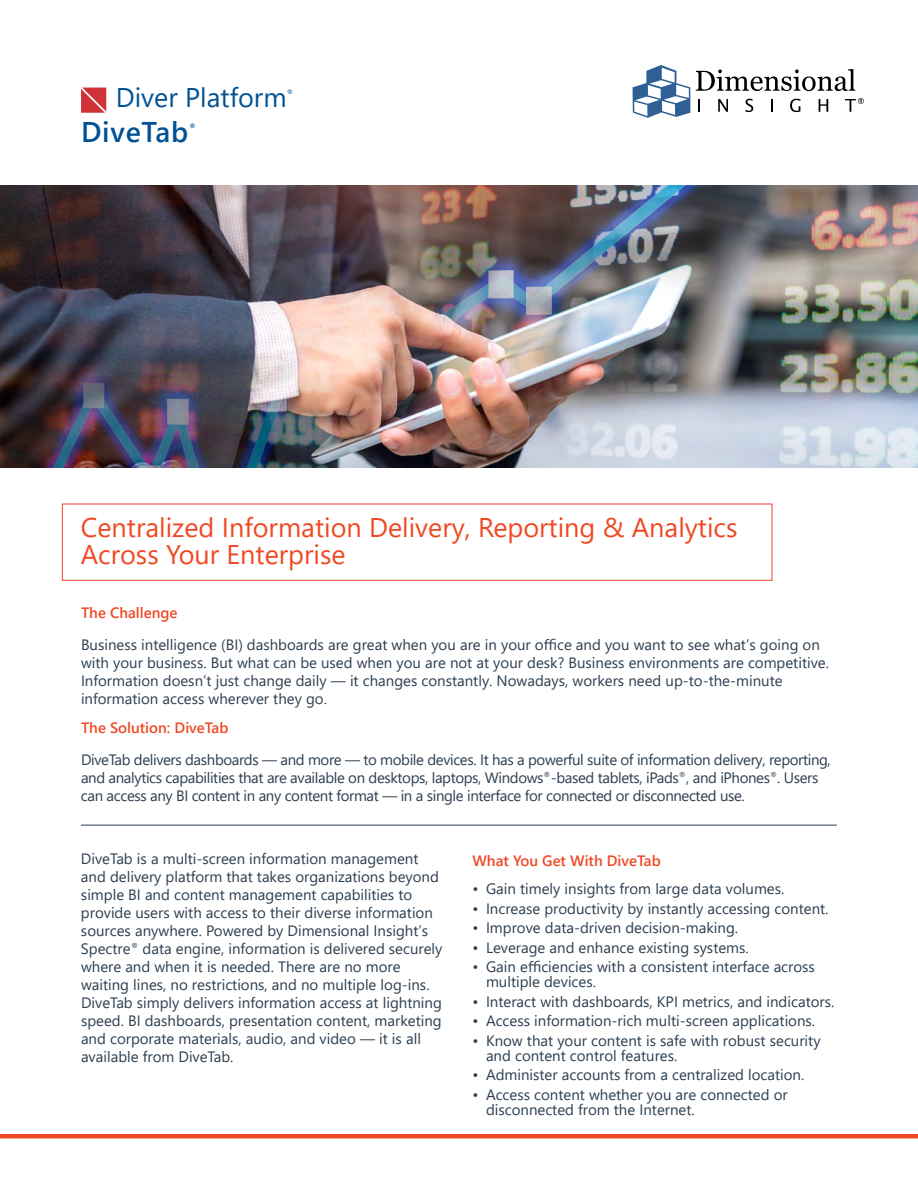
<style>
.page{position:relative;width:918px;height:1188px;background:#fff}
.page>*{position:absolute;margin:0;border:0;box-sizing:border-box;transform-origin:0 0}
.t1{font:600 28.5px "Segoe UI";letter-spacing:.03em;color:#005295}
.t2{font:27px/27px "Segoe UI";color:#ef4924}
.t3{font:27px "Segoe UI";color:#005295}
.t4{font:15px/18px "Segoe UI";color:#2c3e50}
.t5{font:15px/18px "Segoe UI";letter-spacing:-.025em;color:#2c3e50}
.t6{font:600 15px "Segoe UI";color:#ef4924}
.t7{font:600 7.8px "Segoe UI";color:#005295}
.t8{font:7.8px "Segoe UI";color:#005295}
</style>
<div class="page">
<img style="left:0;top:186px;width:918px;height:282px">
<hr style="left:0;top:1134px;width:918px;height:4px;background:#ef4924">
<svg style="left:696px;top:69px;width:159px;height:22px"></svg>
<svg style="left:698px;top:99px;width:2px;height:13px"></svg>
<svg style="left:718px;top:99px;width:10px;height:13px"></svg>
<svg style="left:746px;top:99px;width:7px;height:13px"></svg>
<svg style="left:771px;top:99px;width:2px;height:13px"></svg>
<svg style="left:790px;top:99px;width:10px;height:13px"></svg>
<svg style="left:819px;top:99px;width:9px;height:13px"></svg>
<svg style="left:633px;top:65px;width:57px;height:53px"></svg>
<svg style="left:845px;top:98px;width:19px;height:14px"></svg>
<hr style="left:81px;top:825px;width:756px;height:1px;background:#2c3e50">
<svg style="left:81px;top:88px;width:25px;height:25px"></svg>
<h2 class="t3" style="left:116px;top:72px;width:172px">Diver Platform</h2>
<p class="t8" style="left:287px;top:85px;width:9px">®</p>
<h1 class="t1" style="left:81px;top:105px;width:109px">DiveTab</h1>
<p class="t7" style="left:189px;top:119px;width:8px">®</p>
<h2 class="t2" style="left:81px;top:512px;width:658px">Centralized Information Delivery, Reporting &amp; Analytics<br>Across Your Enterprise</h2>
<p class="t6" style="left:81px;top:599px;width:98px">The Challenge</p>
<p class="t4" style="left:81px;top:634px;width:750px">Business intelligence (BI) dashboards are great when you are in your office and you want to see what’s going on with your business. But what can be used when you are not at your desk? Business environments are competitive.<br>Information doesn’t just change daily — it changes constantly. Nowadays, workers need up-to-the-minute information access wherever they go.</p>
<p class="t6" style="left:81px;top:714px;width:149px">The Solution: DiveTab</p>
<p class="t5" style="left:81px;top:749px;width:751px">DiveTab delivers dashboards — and more — to mobile devices. It has a powerful suite of information delivery, reporting, and analytics capabilities that are available on desktops, laptops, Windows<sup>®</sup>-based tablets, iPads<sup>®</sup>, and iPhones<sup>®</sup>. Users can access any BI content in any content format — in a single interface for connected or disconnected use.</p>
<p class="t4" style="left:81px;top:849px;width:363px">DiveTab is a multi-screen information management and delivery platform that takes organizations beyond simple BI and content management capabilities to provide users with access to their diverse information sources anywhere. Powered by Dimensional Insight’s Spectre<sup>®</sup> data engine, information is delivered securely where and when it is needed. There are no more waiting lines, no restrictions, and no multiple log-ins.<br>DiveTab simply delivers information access at lightning speed. BI dashboards, presentation content, marketing and corporate materials, audio, and video — it is all available from DiveTab.</p>
<p class="t6" style="left:473px;top:846px;width:190px">What You Get With DiveTab</p>
<p class="t4" style="left:473px;top:879px;width:313px">• Gain timely insights from large data volumes.</p>
<p class="t4" style="left:473px;top:898px;width:358px">• Increase productivity by instantly accessing content.</p>
<p class="t4" style="left:473px;top:918px;width:267px">• Improve data-driven decision-making.</p>
<p class="t4" style="left:473px;top:937px;width:278px">• Leverage and enhance existing systems.</p>
<p class="t4" style="left:486px;top:958px;width:330px;line-height:15px;text-indent:-14px">• Gain efficiencies with a consistent interface across multiple devices.</p>
<p class="t4" style="left:473px;top:991px;width:363px">• Interact with dashboards, KPI metrics, and indicators.</p>
<p class="t4" style="left:473px;top:1011px;width:344px">• Access information-rich multi-screen applications.</p>
<p class="t4" style="left:486px;top:1032px;width:336px;line-height:15px;text-indent:-14px">• Know that your content is safe with robust security and content control features.</p>
<p class="t4" style="left:473px;top:1065px;width:333px">• Administer accounts from a centralized location.</p>
<p class="t4" style="left:486px;top:1086px;width:303px;line-height:15px;text-indent:-14px">• Access content whether you are connected or disconnected from the Internet.</p>
</div>
